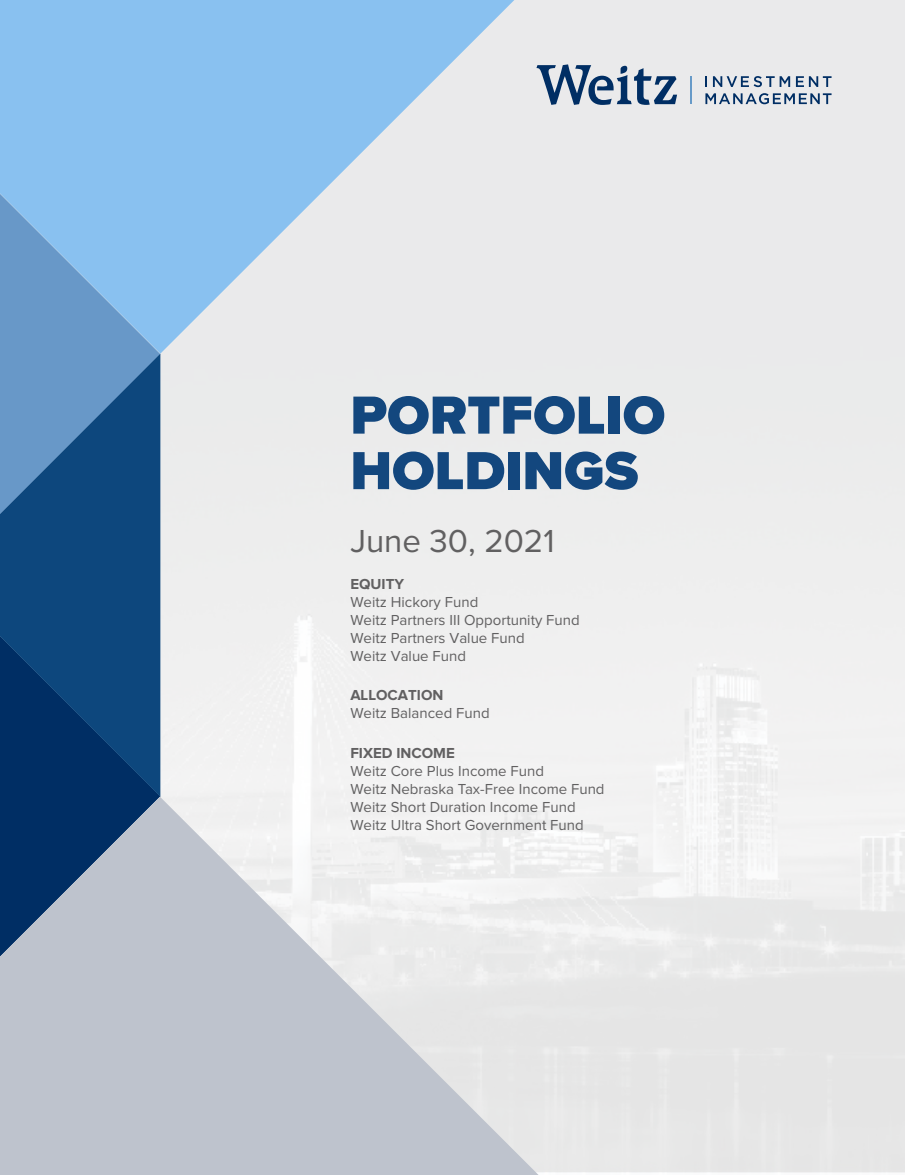
<style>
.page{position:relative;width:905px;height:1175px;background:#fff}
.page>*{position:absolute;margin:0;border:0;box-sizing:border-box;transform-origin:0 0}
.FundName{font:900 55.5px/55.5px "Proxima Nova";color:#13477e}
.FundName-2{font:33px "Proxima Nova";color:#616061}
.FundName-3{font:15px/18px "Proxima Nova";color:#616061}
.s1{font-weight:700}
</style>
<div class="page">
<div style="left:160px;top:0;width:744px;height:1173px;background:#ebecec"></div>
<svg style="left:0;top:353px;width:160px;height:443px;background:#1b5186"></svg>
<svg style="left:0;top:0;width:543px;height:353px;background:#abcdeb"></svg>
<svg style="left:0;top:796px;width:623px;height:378px;fill:#bec3cd"></svg>
<svg style="left:705px;top:76px;width:2px;height:11px"></svg>
<svg style="left:713px;top:76px;width:77px;height:11px"></svg>
<svg style="left:796px;top:76px;width:35px;height:11px"></svg>
<svg style="left:705px;top:93px;width:126px;height:11px"></svg>
<svg style="left:536px;top:64px;width:141px;height:41px;background:#91a3b8"></svg>
<svg style="left:690px;top:76px;width:1px;height:28px"></svg>
<p class="FundName" style="left:350px;top:387px;width:316px">PORTFOLIO<br>HOLDINGS</p>
<p class="FundName-2" style="left:350px;top:516px;width:206px">June 30, 2021</p>
<p class="FundName-3" style="left:350px;top:575px;width:231px"><span class="s1">EQUITY<br></span>Weitz Hickory Fund<br>Weitz Partners III Opportunity Fund<br>Weitz Partners Value Fund<br>Weitz Value Fund</p>
<p class="FundName-3" style="left:350px;top:687px;width:141px"><span class="s1">ALLOCATION<br></span>Weitz Balanced Fund</p>
<p class="FundName-3" style="left:350px;top:744px;width:256px"><span class="s1">FIXED INCOME<br></span>Weitz Core Plus Income Fund<br>Weitz Nebraska Tax-Free Income Fund<br>Weitz Short Duration Income Fund<br>Weitz Ultra Short Government Fund</p>
</div>
